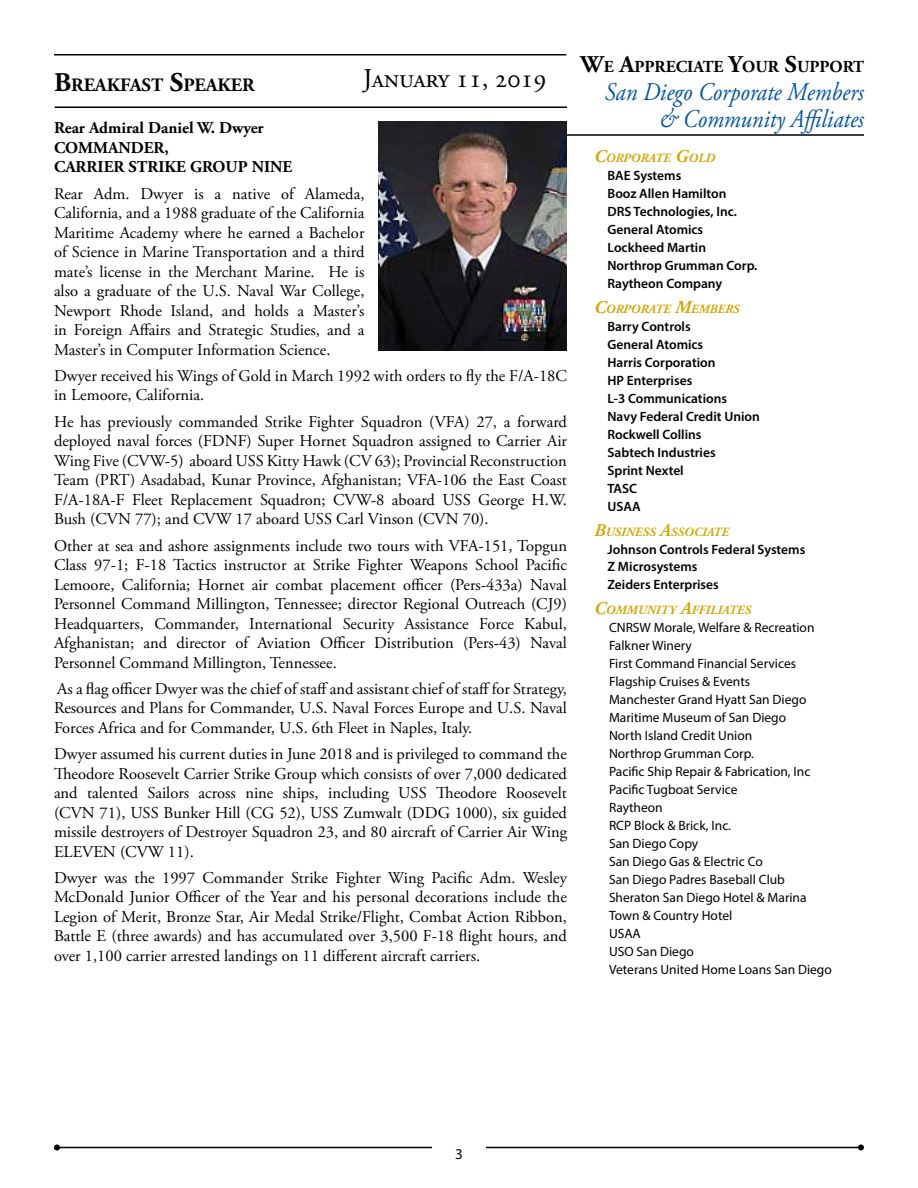
<style>
.page{position:relative;width:918px;height:1188px;background:#fff}
.page>*{position:absolute;margin:0;border:0;box-sizing:border-box;transform-origin:0 0}
.t1{font:27px "Adobe Garamond Pro";letter-spacing:-.01em;color:#000}
.t2{font:italic 25.5px/27px "Adobe Garamond Pro";color:#0054a4;text-align:right;scale:.9 1}
.t3{font:700 18.9px "Adobe Garamond Pro";color:#000}
.t4{font:700 16.8px "Adobe Garamond Pro";color:#000}
.t5{font:16.5px/19.5px "Adobe Garamond Pro";color:#000;text-align:justify}
.t6{font:700 16.5px/19.5px "Adobe Garamond Pro";color:#000}
.t7{font:15px "Myriad Pro";color:#000}
.t8{font:13.5px/18px "Myriad Pro";color:#000}
.t9{font:600 13.5px/18px "Myriad Pro";color:#000}
.t10{font:italic 700 12.6px "Adobe Garamond Pro";color:#d3a809}
.s1{font-size:27px}
.s2{font-size:24px}
.s3{font-size:18px}
</style>
<div class="page">
<hr style="left:486px;top:1147px;width:375px;height:1px;background:#000">
<svg style="left:858px;top:1144px;width:6px;height:6px"></svg>
<hr style="left:57px;top:1147px;width:375px;height:1px;background:#000">
<svg style="left:54px;top:1144px;width:6px;height:6px"></svg>
<hr style="left:567px;top:134px;width:297px;height:2px;background:#000">
<hr style="left:55px;top:106px;width:512px;height:2px;background:#000">
<hr style="left:54px;top:54px;width:512px;height:2px;background:#000">
<img style="left:378px;top:122px;width:189px;height:229px">
<p class="t3" style="left:54px;top:74px;width:202px"><span class="s1">B</span>REAKFAST <span class="s1">S</span>PEAKER</p>
<h1 class="t1" style="left:363px;top:62px;width:185px">January 11, 2019</h1>
<p class="t6" style="left:54px;top:119px;width:240px">Rear Admiral Daniel W. Dwyer<br>COMMANDER,<br>CARRIER STRIKE GROUP NINE</p>
<p class="t5" style="left:54px;top:184px;width:312px">Rear Adm. Dwyer is a native of Alameda, California, and a 1988 graduate of the California Maritime Academy where he earned a Bachelor of Science in Marine Transportation and a third mate’s license in the Merchant Marine. He is also a graduate of the U.S. Naval War College, Newport Rhode Island, and holds a Master’s in Foreign Affairs and Strategic Studies, and a Master’s in Computer Information Science.</p>
<p class="t5" style="left:54px;top:367px;width:515px">Dwyer received his Wings of Gold in March 1992 with orders to fly the F/A-18C in Lemoore, California.</p>
<p class="t5" style="left:54px;top:412px;width:515px">He has previously commanded Strike Fighter Squadron (VFA) 27, a forward deployed naval forces (FDNF) Super Hornet Squadron assigned to Carrier Air Wing Five (CVW-5) aboard USS Kitty Hawk (CV 63); Provincial Reconstruction Team (PRT) Asadabad, Kunar Province, Afghanistan; VFA-106 the East Coast F/A-18A-F Fleet Replacement Squadron; CVW-8 aboard USS George H.W.<br>Bush (CVN 77); and CVW 17 aboard USS Carl Vinson (CVN 70).</p>
<p class="t5" style="left:54px;top:536px;width:515px">Other at sea and ashore assignments include two tours with VFA-151, Topgun Class 97-1; F-18 Tactics instructor at Strike Fighter Weapons School Pacific Lemoore, California; Hornet air combat placement officer (Pers-433a) Naval Personnel Command Millington, Tennessee; director Regional Outreach (CJ9)<br>Headquarters, Commander, International Security Assistance Force Kabul, Afghanistan; and director of Aviation Officer Distribution (Pers-43) Naval Personnel Command Millington, Tennessee.</p>
<p class="t5" style="left:54px;top:679px;width:515px">As a flag officer Dwyer was the chief of staff and assistant chief of staff for Strategy, Resources and Plans for Commander, U.S. Naval Forces Europe and U.S. Naval Forces Africa and for Commander, U.S. 6th Fleet in Naples, Italy.</p>
<p class="t5" style="left:54px;top:745px;width:515px">Dwyer assumed his current duties in June 2018 and is privileged to command the Theodore Roosevelt Carrier Strike Group which consists of over 7,000 dedicated and talented Sailors across nine ships, including USS Theodore Roosevelt (CVN 71), USS Bunker Hill (CG 52), USS Zumwalt (DDG 1000), six guided missile destroyers of Destroyer Squadron 23, and 80 aircraft of Carrier Air Wing ELEVEN (CVW 11).</p>
<p class="t5" style="left:54px;top:868px;width:515px">Dwyer was the 1997 Commander Strike Fighter Wing Pacific Adm. Wesley McDonald Junior Officer of the Year and his personal decorations include the Legion of Merit, Bronze Star, Air Medal Strike/Flight, Combat Action Ribbon, Battle E (three awards) and has accumulated over 3,500 F-18 flight hours, and over 1,100 carrier arrested landings on 11 different aircraft carriers.</p>
<p class="t4" style="left:581px;top:56px;width:285px"><span class="s2">W</span>E <span class="s2">A</span>PPRECIATE <span class="s2">Y</span>OUR <span class="s2">S</span>UPP ORT</p>
<h2 class="t2" style="left:605px;top:79px;width:289px">San Diego Corporate Members &amp; Community Affiliates</h2>
<p class="t10" style="left:594px;top:151px;width:123px"><span class="s3">C</span>ORPORATE <span class="s3">G</span>OLD</p>
<p class="t9" style="left:608px;top:166px;width:151px">BAE Systems<br>Booz Allen Hamilton<br>DRS Technologies, Inc.<br>General Atomics<br>Lockheed Martin<br>Northrop Grumman Corp.<br>Raytheon Company</p>
<p class="t10" style="left:594px;top:301px;width:147px"><span class="s3">C</span>ORPORATE <span class="s3">M</span>EMBERS</p>
<p class="t9" style="left:608px;top:317px;width:154px">Barry Controls<br>General Atomics<br>Harris Corporation<br>HP Enterprises<br>L-3 Communications<br>Navy Federal Credit Union<br>Rockwell Collins<br>Sabtech Industries<br>Sprint Nextel<br>TASC<br>USAA</p>
<p class="t10" style="left:594px;top:524px;width:136px"><span class="s3">B</span>USINESS <span class="s3">A</span>SSOCIATE</p>
<p class="t9" style="left:608px;top:540px;width:199px">Johnson Controls Federal Systems<br>Z Microsystems<br>Zeiders Enterprises</p>
<p class="t10" style="left:594px;top:603px;width:159px"><span class="s3">C</span>OMM UNITY <span class="s3">A</span>FFILIATES</p>
<p class="t8" style="left:609px;top:619px;width:224px">CNRSW Morale, Welfare &amp; Recreation<br>Falkner Winery<br>First Command Financial Services<br>Flagship Cruises &amp; Events<br>Manchester Grand Hyatt San Diego<br>Maritime Museum of San Diego<br>North Island Credit Union<br>Northrop Grumman Corp.<br>Pacific Ship Repair &amp; Fabrication, Inc<br>Pacific Tugboat Service<br>Raytheon<br>RCP Block &amp; Brick, Inc.<br>San Diego Copy<br>San Diego Gas &amp; Electric Co<br>San Diego Padres Baseball Club<br>Sheraton San Diego Hotel &amp; Marina<br>Town &amp; Country Hotel<br>USAA<br>USO San Diego<br>Veterans United Home Loans San Diego</p>
<p class="t7" style="left:455px;top:1144px;width:9px">3</p>
</div>
